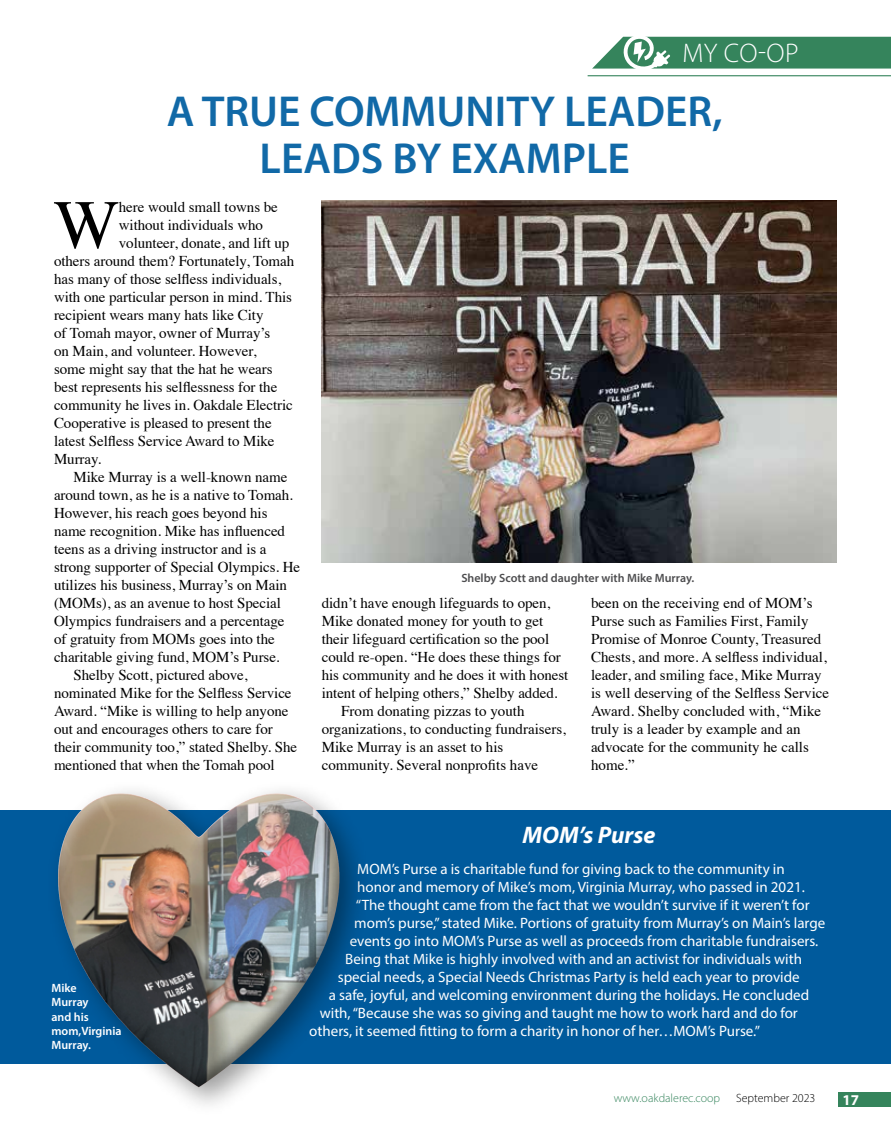
<style>
.page{position:relative;width:891px;height:1134px;background:#fff}
.page>*{position:absolute;margin:0;border:0;box-sizing:border-box;transform-origin:0 0}
.t1{font:69.45px "Times";color:#000}
.t2{font:600 43.5px/46.5px "Myriad Pro";color:#1169a7;text-align:center}
.t3{font:300 27px "Myriad Pro";color:#fff}
.t4{font:italic 700 24px "Myriad Pro";color:#fff}
.t5{font:15px/18px "Times";letter-spacing:-.005em;color:#000}
.t6{font:15px "Myriad Pro";color:#fff}
.t7{font:700 15px "Myriad Pro";color:#fff}
.t8{font:600 12px "Myriad Pro";color:#4d4d4f}
.t9{font:600 12px/14.4px "Myriad Pro";color:#fff}
.t10{font:300 12px "Myriad Pro";color:#35845c}
.t11{font:300 12px "Myriad Pro";color:#000}
</style>
<div class="page">
<div style="left:0;top:810px;width:891px;height:254px;background:#005a9c"></div>
<div style="left:838px;top:1093px;width:53px;height:14px;background:#35845c"></div>
<img style="left:322px;top:201px;width:515px;height:362px">
<hr style="left:588px;top:75px;width:303px;height:1px;background:#35845c">
<svg style="left:592px;top:36px;width:299px;height:33px;background:#529673"></svg>
<div style="left:46px;top:781px;width:325px;height:336px;background:#000;opacity:.39"></div>
<img style="left:54px;top:781px;width:287px;height:336px">
<div style="left:52px;top:773px;width:279px;height:183px;background:#fff;opacity:.75"></div>
<div style="left:59px;top:805px;width:283px;height:301px;background:#000;opacity:.75"></div>
<h3 class="t3" style="left:682px;top:36px;width:118px">MY CO-OP</h3>
<h2 class="t2" style="left:167px;top:87px;width:557px">A TRUE COMMUNITY LEADER,<br>LEADS BY EXAMPLE</h2>
<h1 class="t1" style="left:54px;top:160px;width:67px">W</h1>
<p class="t5" style="left:119px;top:197px;width:161px">here would small towns be</p>
<p class="t5" style="left:119px;top:215px;width:146px">without individuals who</p>
<p class="t5" style="left:119px;top:233px;width:172px">volunteer, donate, and lift up</p>
<p class="t5" style="left:54px;top:251px;width:242px">others around them? Fortunately, Tomah</p>
<p class="t5" style="left:54px;top:269px;width:229px">has many of those selfless individuals,</p>
<p class="t5" style="left:54px;top:287px;width:240px">with one particular person in mind. This</p>
<p class="t5" style="left:54px;top:305px;width:211px">recipient wears many hats like City</p>
<p class="t5" style="left:54px;top:323px;width:218px">of Tomah mayor, owner of Murray’s</p>
<p class="t5" style="left:54px;top:341px;width:204px">on Main, and volunteer. However,</p>
<p class="t5" style="left:54px;top:359px;width:220px">some might say that the hat he wears</p>
<p class="t5" style="left:54px;top:377px;width:225px">best represents his selflessness for the</p>
<p class="t5" style="left:54px;top:395px;width:240px">community he lives in. Oakdale Electric</p>
<p class="t5" style="left:54px;top:413px;width:219px">Cooperative is pleased to present the</p>
<p class="t5" style="left:54px;top:431px;width:222px">latest Selfless Service Award to Mike</p>
<p class="t5" style="left:54px;top:449px;width:49px">Murray.</p>
<p class="t5" style="left:74px;top:467px;width:215px">Mike Murray is a well-known name</p>
<p class="t5" style="left:54px;top:485px;width:241px">around town, as he is a native to Tomah.</p>
<p class="t5" style="left:54px;top:503px;width:215px">However, his reach goes beyond his</p>
<p class="t5" style="left:54px;top:521px;width:233px">name recognition. Mike has influenced</p>
<p class="t5" style="left:54px;top:539px;width:214px">teens as a driving instructor and is a</p>
<p class="t5" style="left:54px;top:557px;width:248px">strong supporter of Special Olympics. He</p>
<p class="t5" style="left:54px;top:575px;width:234px">utilizes his business, Murray’s on Main</p>
<p class="t5" style="left:54px;top:593px;width:228px">(MOMs), as an avenue to host Special</p>
<p class="t5" style="left:54px;top:611px;width:232px">Olympics fundraisers and a percentage</p>
<p class="t5" style="left:54px;top:629px;width:222px">of gratuity from MOMs goes into the</p>
<p class="t5" style="left:54px;top:647px;width:227px">charitable giving fund, MOM’s Purse.</p>
<p class="t5" style="left:74px;top:665px;width:176px">Shelby Scott, pictured above,</p>
<p class="t5" style="left:54px;top:683px;width:239px">nominated Mike for the Selfless Service</p>
<p class="t5" style="left:54px;top:701px;width:236px">Award. “Mike is willing to help anyone</p>
<p class="t5" style="left:54px;top:719px;width:220px">out and encourages others to care for</p>
<p class="t5" style="left:54px;top:737px;width:245px">their community too,” stated Shelby. She</p>
<p class="t5" style="left:54px;top:755px;width:222px">mentioned that when the Tomah pool</p>
<p class="t8" style="left:461px;top:570px;width:234px">Shelby Scott and daughter with Mike Murray.</p>
<p class="t5" style="left:322px;top:593px;width:230px">didn’t have enough lifeguards to open,</p>
<p class="t5" style="left:322px;top:611px;width:223px">Mike donated money for youth to get</p>
<p class="t5" style="left:322px;top:629px;width:229px">their lifeguard certification so the pool</p>
<p class="t5" style="left:322px;top:647px;width:241px">could re-open. “He does these things for</p>
<p class="t5" style="left:322px;top:665px;width:248px">his community and he does it with honest</p>
<p class="t5" style="left:322px;top:683px;width:237px">intent of helping others,” Shelby added.</p>
<p class="t5" style="left:341px;top:701px;width:185px">From donating pizzas to youth</p>
<p class="t5" style="left:322px;top:719px;width:246px">organizations, to conducting fundraisers,</p>
<p class="t5" style="left:322px;top:737px;width:183px">Mike Murray is an asset to his</p>
<p class="t5" style="left:322px;top:755px;width:218px">community. Several nonprofits have</p>
<p class="t5" style="left:591px;top:593px;width:240px">been on the receiving end of MOM’s Purse such as Families First, Family Promise of Monroe County, Treasured Chests, and more. A selfless individual, leader, and smiling face, Mike Murray is well deserving of the Selfless Service Award. Shelby concluded with, “Mike truly is a leader by example and an advocate for the community he calls home.”</p>
<p class="t9" style="left:51px;top:980px;width:72px">Mike<br>Murray<br>and his mom,Virginia<br>Murray.</p>
<h3 class="t4" style="left:523px;top:819px;width:134px">MOM’s Purse</h3>
<p class="t6" style="left:357px;top:860px;width:429px">MOM’s Purse a is charitable fund for giving back to the community in</p>
<p class="t6" style="left:357px;top:878px;width:449px">honor and memory of Mike’s mom, Virginia Murray, who passed in 2021.</p>
<p class="t6" style="left:356px;top:896px;width:455px">“The thought came from the fact that we wouldn’t survive if it weren’t for</p>
<p class="t6" style="left:354px;top:914px;width:472px">mom’s purse,” stated Mike. Portions of gratuity from Murray’s on Main’s large</p>
<p class="t6" style="left:350px;top:932px;width:470px">events go into MOM’s Purse as well as proceeds from charitable fundraisers.</p>
<p class="t6" style="left:345px;top:950px;width:458px">Being that Mike is highly involved with and an activist for individuals with</p>
<p class="t6" style="left:338px;top:968px;width:464px">special needs, a Special Needs Christmas Party is held each year to provide</p>
<p class="t6" style="left:329px;top:986px;width:482px">a safe, joyful, and welcoming environment during the holidays. He concluded</p>
<p class="t6" style="left:320px;top:1004px;width:480px">with, “Because she was so giving and taught me how to work hard and do for</p>
<p class="t6" style="left:309px;top:1022px;width:452px">others, it seemed fitting to form a charity in honor of her…MOM’s Purse.”</p>
<p class="t10" style="left:614px;top:1091px;width:108px">www.oakdalerec.coop</p>
<p class="t11" style="left:736px;top:1091px;width:81px">September 2023</p>
<p class="t7" style="left:842px;top:1090px;width:18px">17</p>
</div>
